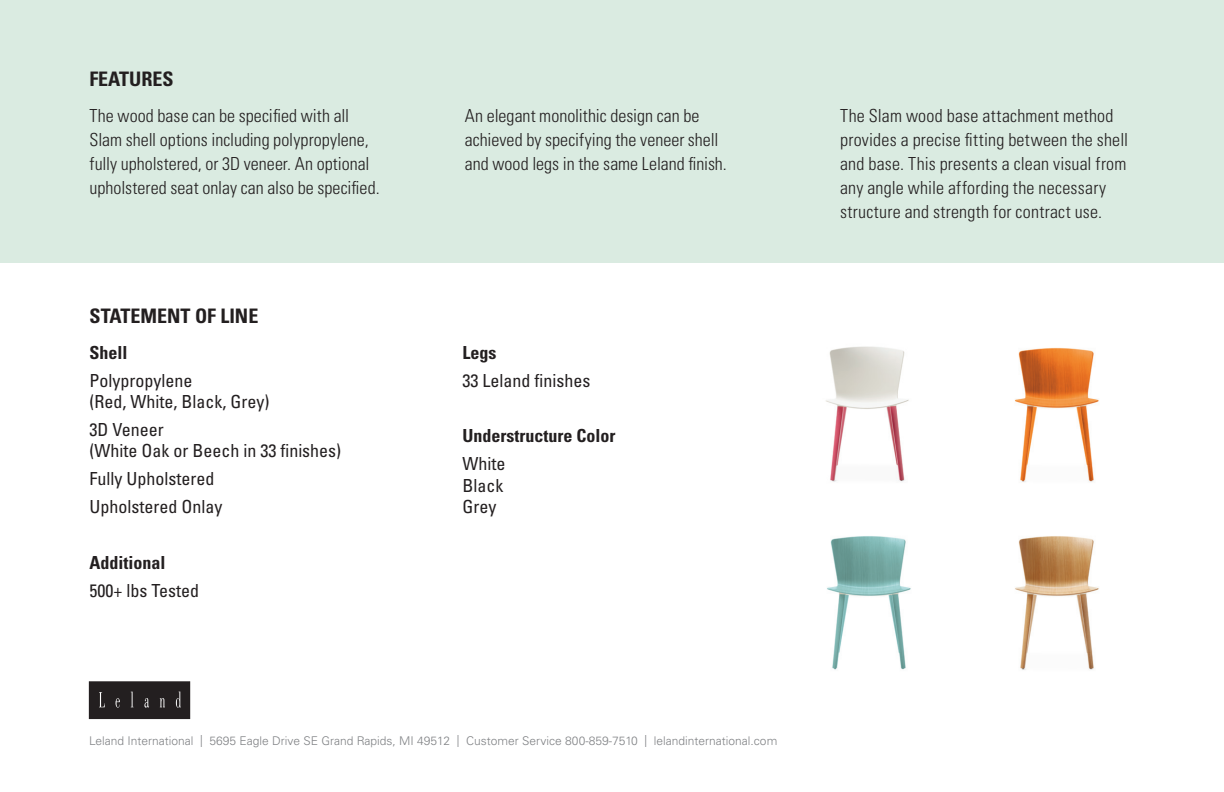
<style>
.page{position:relative;width:1224px;height:792px;background:#fff}
.page>*{position:absolute;margin:0;border:0;box-sizing:border-box;transform-origin:0 0}
.t1{font:700 condensed 20px "Univers";color:#231f20}
.t2{font:300 condensed 18px/24px "Univers";letter-spacing:.005em;color:#231f20}
.t3{font:condensed 18px/21.6px "Univers";color:#231f20}
.t4{font:700 condensed 18px "Univers";color:#231f20}
.t5{font:300 12px "Univers";color:#808285}
</style>
<div class="page">
<div style="left:0;top:0;width:1224px;height:262px;background:#daebe1"></div>
<div style="left:89px;top:682px;width:101px;height:37px;background:#231f20"></div>
<svg style="left:99px;top:692px;width:6px;height:15px"></svg>
<svg style="left:116px;top:698px;width:4px;height:10px"></svg>
<svg style="left:131px;top:692px;width:2px;height:15px"></svg>
<svg style="left:144px;top:698px;width:5px;height:10px"></svg>
<svg style="left:160px;top:698px;width:5px;height:9px"></svg>
<svg style="left:176px;top:692px;width:5px;height:16px"></svg>
<img style="left:1014px;top:347px;width:85px;height:135px">
<img style="left:1015px;top:536px;width:84px;height:134px">
<img style="left:827px;top:536px;width:84px;height:134px">
<img style="left:826px;top:346px;width:83px;height:136px">
<p class="t1" style="left:89px;top:67px;width:86px">FEATURES</p>
<p class="t2" style="left:90px;top:104px;width:292px">The wood base can be specified with all Slam shell options including polypropylene, fully upholstered, or 3D veneer. An optional upholstered seat onlay can also be specified.</p>
<p class="t2" style="left:465px;top:104px;width:264px">An elegant monolithic design can be achieved by specifying the veneer shell and wood legs in the same Leland finish.</p>
<p class="t2" style="left:840px;top:104px;width:289px">The Slam wood base attachment method provides a precise fitting between the shell and base. This presents a clean visual from any angle while affording the necessary structure and strength for contract use.</p>
<p class="t1" style="left:90px;top:304px;width:170px">STATEMENT OF LINE</p>
<p class="t4" style="left:89px;top:342px;width:40px">Shell</p>
<p class="t3" style="left:89px;top:369px;width:181px">Polypropylene<br>(Red, White, Black, Grey)</p>
<p class="t3" style="left:89px;top:418px;width:253px">3D Veneer<br>(White Oak or Beech in 33 finishes)</p>
<p class="t3" style="left:89px;top:468px;width:126px">Fully Upholstered</p>
<p class="t3" style="left:89px;top:495px;width:134px">Upholstered Onlay</p>
<p class="t4" style="left:90px;top:552px;width:78px">Additional</p>
<p class="t3" style="left:90px;top:579px;width:111px">500+ lbs Tested</p>
<p class="t4" style="left:463px;top:342px;width:35px">Legs</p>
<p class="t3" style="left:463px;top:369px;width:129px">33 Leland finishes</p>
<p class="t4" style="left:463px;top:425px;width:154px">Understructure Color</p>
<p class="t3" style="left:463px;top:453px;width:45px;text-align:justify">White Black Grey</p>
<p class="t5" style="left:89px;top:734px;width:690px">Leland International | 5695 Eagle Drive SE Grand Rapids, MI 49512 | Customer Service 800-859-7510 | lelandinternational.com</p>
</div>
